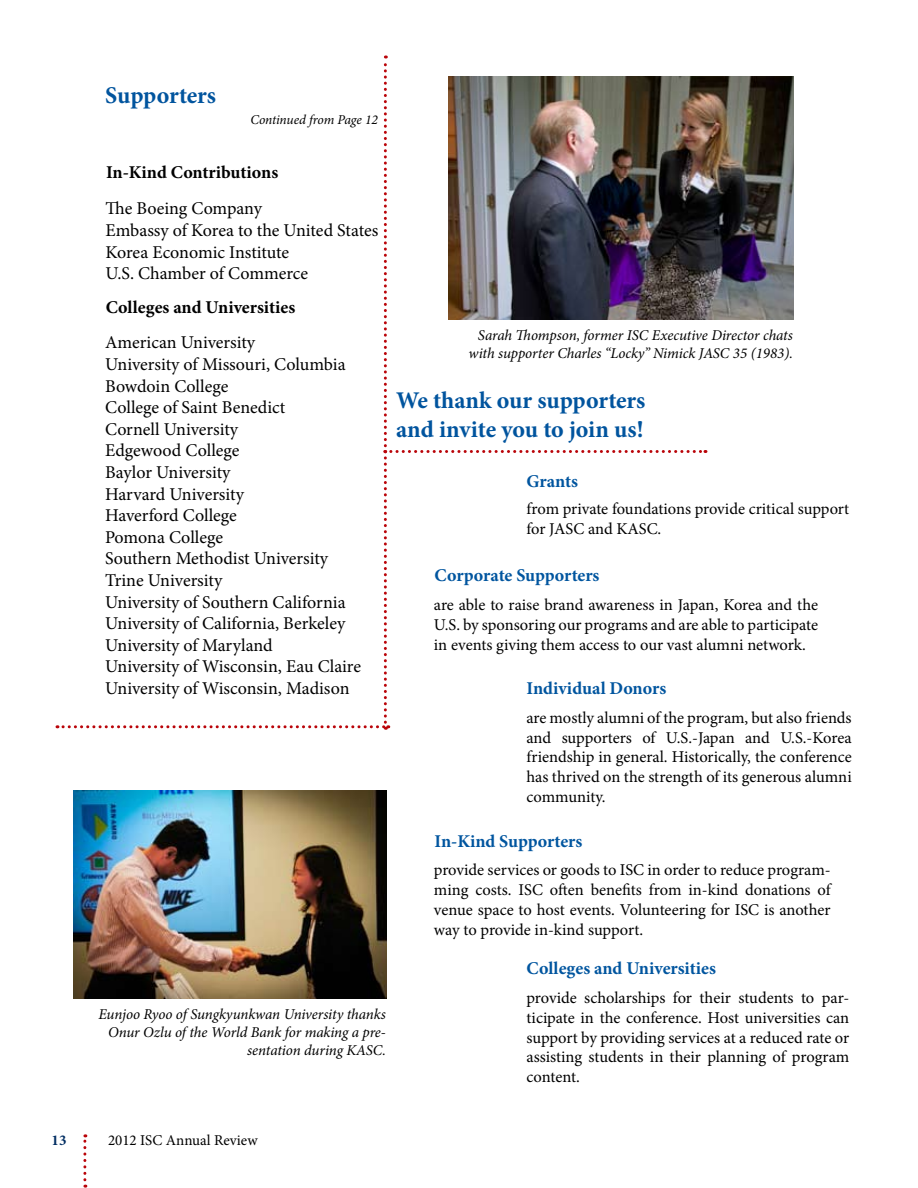
<style>
.page{position:relative;width:918px;height:1188px;background:#fff}
.page>*{position:absolute;margin:0;border:0;box-sizing:border-box;transform-origin:0 0}
.t1{font:700 24px/28.8px "Minion Pro";letter-spacing:-.005em;color:#00549e}
.t2{font:18px/21.6px "Minion Pro";letter-spacing:-.005em;color:#000}
.t3{font:700 18px "Minion Pro";color:#00559f}
.t4{font:700 18px "Minion Pro";color:#000}
.t5{font:16.5px/19.8px "Minion Pro";letter-spacing:-.005em;color:#000;text-align:justify}
.t6{font:italic 15px/18px "Minion Pro";letter-spacing:-.01em;color:#000;text-align:right}
.t7{font:15px "Minion Pro";color:#000}
.t8{font:700 15px "Minion Pro";color:#002d62}
.t9{font:italic 13.5px "Minion Pro";letter-spacing:-.01em;color:#000}
</style>
<div class="page">
<svg style="left:83px;top:1134px;width:3px;height:54px"></svg>
<svg style="left:57px;top:56px;width:649px;height:674px"></svg>
<img style="left:74px;top:790px;width:313px;height:208px">
<img style="left:448px;top:76px;width:345px;height:243px">
<h1 class="t1" style="left:105px;top:81px;width:112px">Supporters</h1>
<p class="t9" style="left:250px;top:110px;width:129px">Continued from Page 12</p>
<p class="t4" style="left:106px;top:159px;width:174px">In-Kind Contributions</p>
<p class="t2" style="left:106px;top:198px;width:274px">The Boeing Company<br>Embassy of Korea to the United States<br>Korea Economic Institute<br>U.S. Chamber of Commerce</p>
<p class="t4" style="left:106px;top:295px;width:191px">Colleges and Universities</p>
<p class="t2" style="left:105px;top:332px;width:257px">American University<br>University of Missouri, Columbia<br>Bowdoin College<br>College of Saint Benedict<br>Cornell University<br>Edgewood College<br>Baylor University<br>Harvard University<br>Haverford College<br>Pomona College<br>Southern Methodist University<br>Trine University<br>University of Southern California<br>University of California, Berkeley<br>University of Maryland<br>University of Wisconsin, Eau Claire<br>University of Wisconsin, Madison</p>
<p class="t6" style="left:468px;top:327px;width:326px">Sarah Thompson, former ISC Executive Director chats with supporter Charles “Locky” Nimick JASC 35 (1983).</p>
<h1 class="t1" style="left:396px;top:385px;width:251px">We thank our supporters and invite you to join us!</h1>
<p class="t3" style="left:526px;top:468px;width:53px">Grants</p>
<p class="t5" style="left:526px;top:499px;width:324px">from private foundations provide critical support for JASC and KASC.</p>
<p class="t3" style="left:435px;top:562px;width:166px">Corporate Supporters</p>
<p class="t5" style="left:434px;top:595px;width:386px">are able to raise brand awareness in Japan, Korea and the U.S. by sponsoring our programs and are able to participate in events giving them access to our vast alumni network.</p>
<p class="t3" style="left:526px;top:675px;width:141px">Individual Donors</p>
<p class="t5" style="left:526px;top:708px;width:327px">are mostly alumni of the program, but also friends and supporters of U.S.-Japan and U.S.-Korea friendship in general. Historically, the conference has thrived on the strength of its generous alumni community.</p>
<p class="t6" style="left:98px;top:1005px;width:289px">Eunjoo Ryoo of Sungkyunkwan University thanks<br>Onur Ozlu of the World Bank for making a pre&shy;sentation during KASC.</p>
<p class="t3" style="left:435px;top:828px;width:149px">In-Kind Supporters</p>
<p class="t5" style="left:434px;top:860px;width:398px">provide services or goods to ISC in order to reduce program&shy;ming costs. ISC often benefits from in-kind donations of venue space to host events. Volunteering for ISC is another way to provide in-kind support.</p>
<p class="t3" style="left:526px;top:955px;width:191px">Colleges and Universities</p>
<p class="t5" style="left:526px;top:988px;width:324px">provide scholarships for their students to par&shy;ticipate in the conference. Host universities can support by providing services at a reduced rate or assisting students in their planning of program content.</p>
<p class="t8" style="left:52px;top:1130px;width:16px">13</p>
<p class="t7" style="left:108px;top:1130px;width:151px">2012 ISC Annual Review</p>
</div>
